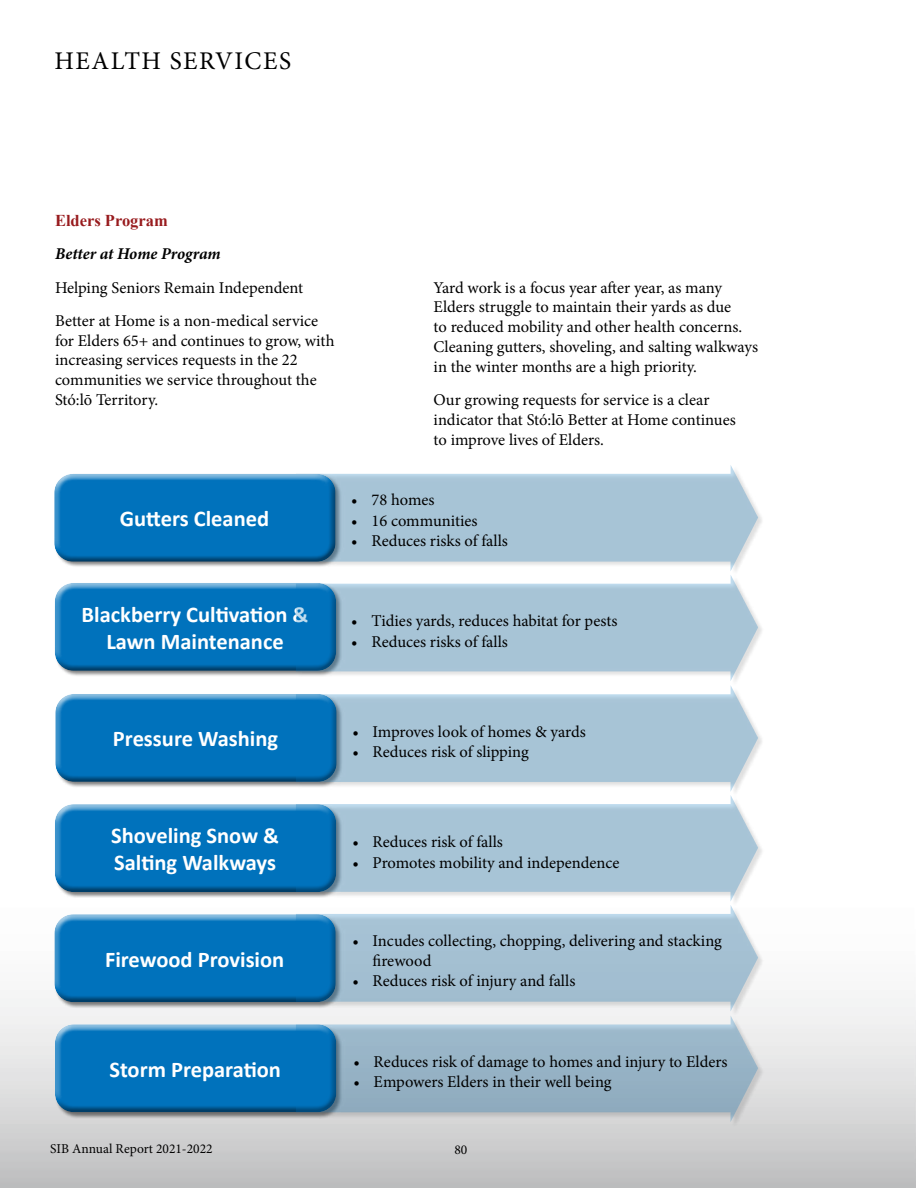
<style>
.page{position:relative;width:918px;height:1188px;background:#fff}
.page>*{position:absolute;margin:0;border:0;box-sizing:border-box;transform-origin:0 0}
.t1{font:25.5px "Minion Pro";letter-spacing:.06em;color:#000}
.t2{font:700 22.5px/27px "Calibri";color:#fff;text-align:center}
.t3{font:16.5px/19.8px "Minion Pro";color:#000}
.t4{font:italic 700 16.5px "Minion Pro";letter-spacing:-.005em;color:#000}
.t5{font:700 16.5px "Times New Roman";color:#981b1e}
.t6{font:13.5px "Minion Pro";color:#000}
</style>
<div class="page">
<div style="left:0;top:879px;width:916px;height:309px;background:linear-gradient(to bottom,#fff,#c6c7c8)"></div>
<div style="left:54px;top:466px;width:711px;height:662px;background:#000;opacity:.5"></div>
<svg style="left:296px;top:465px;width:462px;height:106px;fill:#a7c4d6"></svg>
<div style="left:54px;top:473px;width:282px;height:80px;background:#fff;opacity:.75"></div>
<div style="left:54px;top:479px;width:282px;height:84px;background:#636466;opacity:.75"></div>
<div style="left:54px;top:582px;width:284px;height:80px;background:#fff;opacity:.75"></div>
<div style="left:54px;top:588px;width:284px;height:84px;background:#636466;opacity:.75"></div>
<div style="left:55px;top:693px;width:282px;height:80px;background:#fff;opacity:.75"></div>
<div style="left:55px;top:699px;width:282px;height:84px;background:#636466;opacity:.75"></div>
<div style="left:55px;top:803px;width:282px;height:80px;background:#fff;opacity:.75"></div>
<div style="left:55px;top:810px;width:282px;height:83px;background:#636466;opacity:.75"></div>
<div style="left:54px;top:913px;width:282px;height:80px;background:#fff;opacity:.75"></div>
<div style="left:54px;top:920px;width:282px;height:83px;background:#636466;opacity:.75"></div>
<div style="left:55px;top:1023px;width:282px;height:80px;background:#fff;opacity:.75"></div>
<div style="left:55px;top:1030px;width:282px;height:83px;background:#636466;opacity:.75"></div>
<svg style="left:296px;top:575px;width:462px;height:106px;fill:#a7c4d6"></svg>
<svg style="left:296px;top:685px;width:462px;height:107px;fill:#a7c4d6"></svg>
<svg style="left:296px;top:795px;width:462px;height:107px;fill:#a7c4d6"></svg>
<svg style="left:296px;top:905px;width:462px;height:107px;background:#a7c3d6"></svg>
<svg style="left:296px;top:1015px;width:462px;height:107px;background:#99b6c8"></svg>
<h1 class="t1" style="left:54px;top:44px;width:238px">HEALTH SERVICES</h1>
<p class="t5" style="left:55px;top:209px;width:114px">Elders Program</p>
<p class="t4" style="left:55px;top:242px;width:167px">Better at Home Program</p>
<p class="t3" style="left:55px;top:271px;width:265px;line-height:33.3px">Helping Seniors Remain Independent<br>Better at Home is a non-medical service</p>
<p class="t3" style="left:55px;top:331px;width:281px">for Elders 65+ and continues to grow, with increasing services requests in the 22 communities we service throughout the Stó:lō Territory.</p>
<h2 class="t2" style="left:120px;top:505px;width:151px">Gutters Cleaned</h2>
<p class="t3" style="left:434px;top:277px;width:326px">Yard work is a focus year after year, as many Elders struggle to maintain their yards as due<br>to reduced mobility and other health concerns.<br>Cleaning gutters, shoveling, and salting walkways in the winter months are a high priority.</p>
<p class="t3" style="left:434px;top:390px;width:304px">Our growing requests for service is a clear indicator that Stó:lō Better at Home continues to improve lives of Elders.</p>
<p class="t3" style="left:351px;top:490px;width:85px">• 78 homes</p>
<p class="t3" style="left:351px;top:511px;width:128px">• 16 communities</p>
<p class="t3" style="left:351px;top:531px;width:158px">• Reduces risks of falls</p>
<h2 class="t2" style="left:82px;top:601px;width:228px">Blackberry Cultivation &amp;<br>Lawn Maintenance</h2>
<p class="t3" style="left:351px;top:611px;width:268px">• Tidies yards, reduces habitat for pests</p>
<p class="t3" style="left:351px;top:632px;width:158px">• Reduces risks of falls</p>
<h2 class="t2" style="left:113px;top:725px;width:167px">Pressure Washing</h2>
<h2 class="t2" style="left:111px;top:822px;width:169px;text-align:left">Shoveling Snow &amp;<br>Salting Walkways</h2>
<h2 class="t2" style="left:105px;top:945px;width:181px">Firewood Provision</h2>
<h2 class="t2" style="left:109px;top:1055px;width:173px">Storm Preparation</h2>
<p class="t3" style="left:352px;top:722px;width:235px">• Improves look of homes &amp; yards</p>
<p class="t3" style="left:352px;top:742px;width:178px">• Reduces risk of slipping</p>
<p class="t3" style="left:352px;top:832px;width:152px">• Reduces risk of falls</p>
<p class="t3" style="left:352px;top:852px;width:269px">• Promotes mobility and independence</p>
<p class="t3" style="left:373px;top:931px;width:351px;text-indent:-20px">• Incudes collecting, chopping, delivering and stacking firewood</p>
<p class="t3" style="left:352px;top:971px;width:225px">• Reduces risk of injury and falls</p>
<p class="t3" style="left:353px;top:1052px;width:376px">• Reduces risk of damage to homes and injury to Elders</p>
<p class="t3" style="left:353px;top:1072px;width:260px">• Empowers Elders in their well being</p>
<p class="t6" style="left:50px;top:1140px;width:164px">SIB Annual Report 2021-2022</p>
<p class="t6" style="left:454px;top:1141px;width:14px">80</p>
</div>
